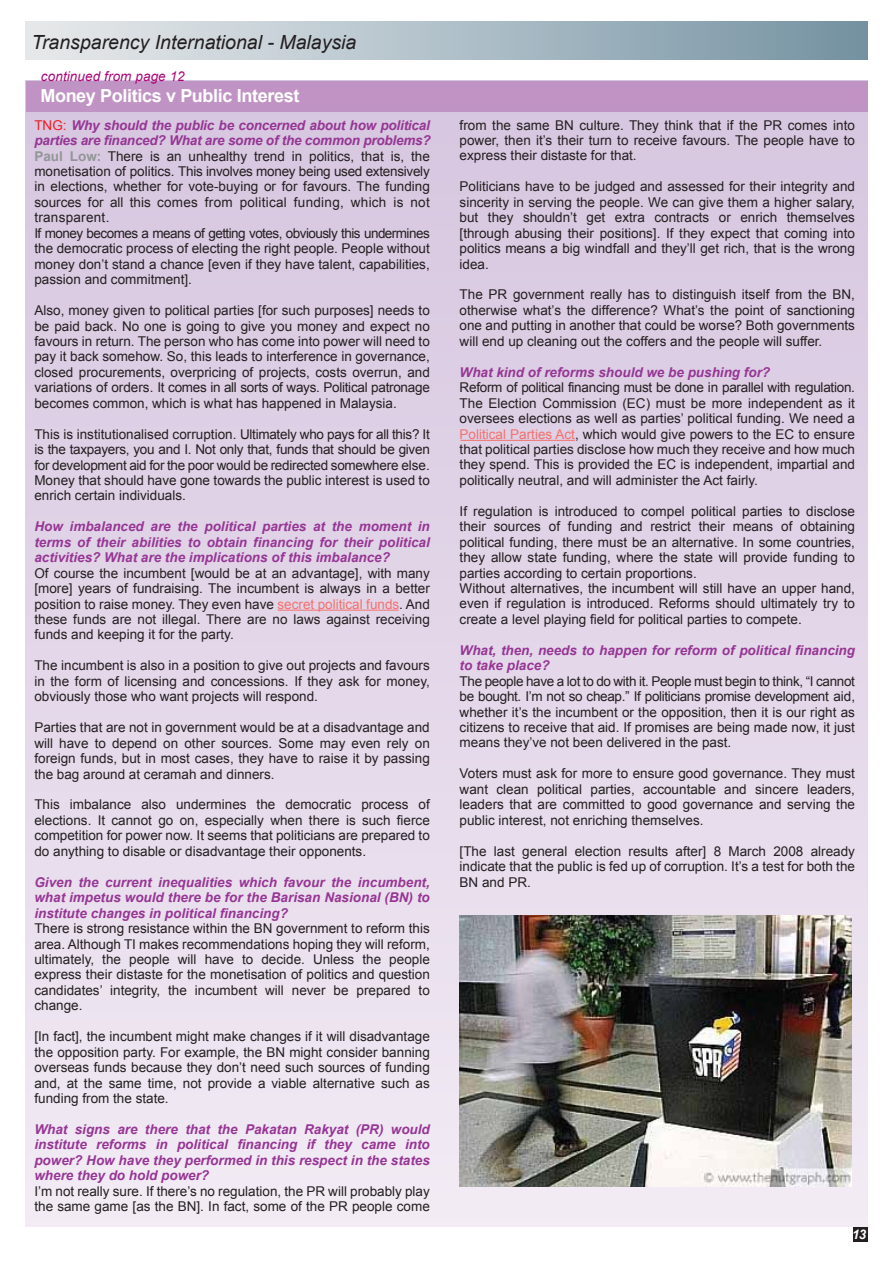
<style>
.page{position:relative;width:893px;height:1263px;background:#fff}
.page>*{position:absolute;margin:0;border:0;box-sizing:border-box;transform-origin:0 0}
.t1{font:italic 19.5px "Arial";color:#231f20}
.t2{font:700 18px "Arial";letter-spacing:-.02em;color:#fff}
.t3{font:13.5px/15.5px "Arial";color:#231f20;text-align:justify}
.t4{font:italic 700 13.5px/15.5px "Arial";color:#963694;text-align:justify}
.t5{font:italic 13.5px "Arial";letter-spacing:.005em;color:#ac0577}
.t6{font:italic 700 13.2px "Arial";color:#fff}
.s1{color:#ed1d24}
.s2{font-weight:700;font-style:italic;color:#963694}
.s3{font-weight:700;color:#939598}
.s4{color:#f3716d}
</style>
<div class="page">
<div style="left:26px;top:81px;width:841px;height:1146px;background:linear-gradient(to bottom,#d5c4df,#f1eaf4)"></div>
<div style="left:853px;top:1227px;width:14px;height:15px;background:#231f20"></div>
<div style="left:26px;top:21px;width:841px;height:39px;background:linear-gradient(to right,#eaeced,#7694a3)"></div>
<div style="left:26px;top:81px;width:841px;height:31px;background:#c093c4"></div>
<img style="left:460px;top:916px;width:391px;height:270px">
<hr style="left:278px;top:610px;width:121px;height:1px;background:#f3716d">
<hr style="left:460px;top:440px;width:115px;height:1px;background:#f3716d">
<h1 class="t1" style="left:32px;top:29px;width:326px">Transparency International - Malaysia</h1>
<p class="t5" style="left:41px;top:67px;width:145px">continued from page 12</p>
<h2 class="t2" style="left:40px;top:84px;width:260px">Money Politics v Public Interest</h2>
<p class="t3" style="left:34px;top:117px;width:398px;text-align:left"><span class="s1">TNG:</span> <span class="s2">Why should the public be concerned about how political parties are financed? What are some of the common problems?<br></span><span class="s3">Paul Low:</span> There is an unhealthy trend in politics, that is, the monetisation of politics. This involves money being used extensively in elections, whether for vote-buying or for favours. The funding sources for all this comes from political funding, which is not transparent.<br>If money becomes a means of getting votes, obviously this undermines the democratic process of electing the right people. People without money don’t stand a chance [even if they have talent, capabilities, passion and commitment].</p>
<p class="t3" style="left:34px;top:303px;width:397px">Also, money given to political parties [for such purposes] needs to be paid back. No one is going to give you money and expect no favours in return. The person who has come into power will need to pay it back somehow. So, this leads to interference in governance, closed procurements, overpricing of projects, costs overrun, and variations of orders. It comes in all sorts of ways. Political patronage becomes common, which is what has happened in Malaysia.</p>
<p class="t3" style="left:34px;top:426px;width:397px">This is institutionalised corruption. Ultimately who pays for all this? It is the taxpayers, you and I. Not only that, funds that should be given for development aid for the poor would be redirected somewhere else.<br>Money that should have gone towards the public interest is used to enrich certain individuals.</p>
<p class="t4" style="left:34px;top:519px;width:397px">How imbalanced are the political parties at the moment in terms of their abilities to obtain financing for their political activities? What are the implications of this imbalance?</p>
<p class="t3" style="left:34px;top:565px;width:397px">Of course the incumbent [would be at an advantage], with many [more] years of fundraising. The incumbent is always in a better position to raise money. They even have <span class="s4">secret political funds</span>. And these funds are not illegal. There are no laws against receiving funds and keeping it for the party.</p>
<p class="t3" style="left:34px;top:658px;width:397px">The incumbent is also in a position to give out projects and favours in the form of licensing and concessions. If they ask for money, obviously those who want projects will respond.</p>
<p class="t3" style="left:34px;top:720px;width:397px">Parties that are not in government would be at a disadvantage and will have to depend on other sources. Some may even rely on foreign funds, but in most cases, they have to raise it by passing the bag around at ceramah and dinners.</p>
<p class="t3" style="left:34px;top:797px;width:397px">This imbalance also undermines the democratic process of elections. It cannot go on, especially when there is such fierce competition for power now. It seems that politicians are prepared to do anything to disable or disadvantage their opponents.</p>
<p class="t4" style="left:34px;top:875px;width:397px">Given the current inequalities which favour the incumbent, what impetus would there be for the Barisan Nasional (BN) to institute changes in political financing?</p>
<p class="t3" style="left:34px;top:921px;width:397px">There is strong resistance within the BN government to reform this area. Although TI makes recommendations hoping they will reform, ultimately, the people will have to decide. Unless the people express their distaste for the monetisation of politics and question candidates’ integrity, the incumbent will never be prepared to change.</p>
<p class="t3" style="left:34px;top:1029px;width:397px">[In fact], the incumbent might make changes if it will disadvantage the opposition party. For example, the BN might consider banning overseas funds because they don’t need such sources of funding and, at the same time, not provide a viable alternative such as funding from the state.</p>
<p class="t4" style="left:34px;top:1122px;width:397px">What signs are there that the Pakatan Rakyat (PR) would institute reforms in political financing if they came into power? How have they performed in this respect in the states where they do hold power?</p>
<p class="t3" style="left:34px;top:1183px;width:397px">I’m not really sure. If there’s no regulation, the PR will probably play the same game [as the BN]. In fact, some of the PR people come</p>
<p class="t3" style="left:460px;top:117px;width:397px">from the same BN culture. They think that if the PR comes into power, then it’s their turn to receive favours. The people have to express their distaste for that.</p>
<p class="t3" style="left:460px;top:179px;width:397px">Politicians have to be judged and assessed for their integrity and sincerity in serving the people. We can give them a higher salary, but they shouldn’t get extra contracts or enrich themselves [through abusing their positions]. If they expect that coming into politics means a big windfall and they’ll get rich, that is the wrong idea.</p>
<p class="t3" style="left:460px;top:287px;width:397px">The PR government really has to distinguish itself from the BN, otherwise what’s the difference? What’s the point of sanctioning one and putting in another that could be worse? Both governments will end up cleaning out the coffers and the people will suffer.</p>
<p class="t4" style="left:460px;top:365px;width:312px">What kind of reforms should we be pushing for?</p>
<p class="t3" style="left:460px;top:380px;width:397px">Reform of political financing must be done in parallel with regulation.<br>The Election Commission (EC) must be more independent as it oversees elections as well as parties’ political funding. We need a <span class="s4">Political Parties Act</span>, which would give powers to the EC to ensure that political parties disclose how much they receive and how much they spend. This is provided the EC is independent, impartial and politically neutral, and will administer the Act fairly.</p>
<p class="t3" style="left:460px;top:503px;width:397px;text-align:left">If regulation is introduced to compel political parties to disclose their sources of funding and restrict their means of obtaining political funding, there must be an alternative. In some countries, they allow state funding, where the state will provide funding to parties according to certain proportions.<br>Without alternatives, the incumbent will still have an upper hand, even if regulation is introduced. Reforms should ultimately try to create a level playing field for political parties to compete.</p>
<p class="t4" style="left:460px;top:643px;width:397px">What, then, needs to happen for reform of political financing to take place?</p>
<p class="t3" style="left:460px;top:673px;width:397px">The people have a lot to do with it. People must begin to think, “I cannot be bought. I’m not so cheap.” If politicians promise development aid, whether it’s the incumbent or the opposition, then it is our right as citizens to receive that aid. If promises are being made now, it just means they’ve not been delivered in the past.</p>
<p class="t3" style="left:460px;top:766px;width:397px">Voters must ask for more to ensure good governance. They must want clean political parties, accountable and sincere leaders, leaders that are committed to good governance and serving the public interest, not enriching themselves.</p>
<p class="t3" style="left:460px;top:843px;width:397px">[The last general election results after] 8 March 2008 already indicate that the public is fed up of corruption. It’s a test for both the BN and PR.</p>
<p class="t6" style="left:852px;top:1225px;width:16px">13</p>
</div>
